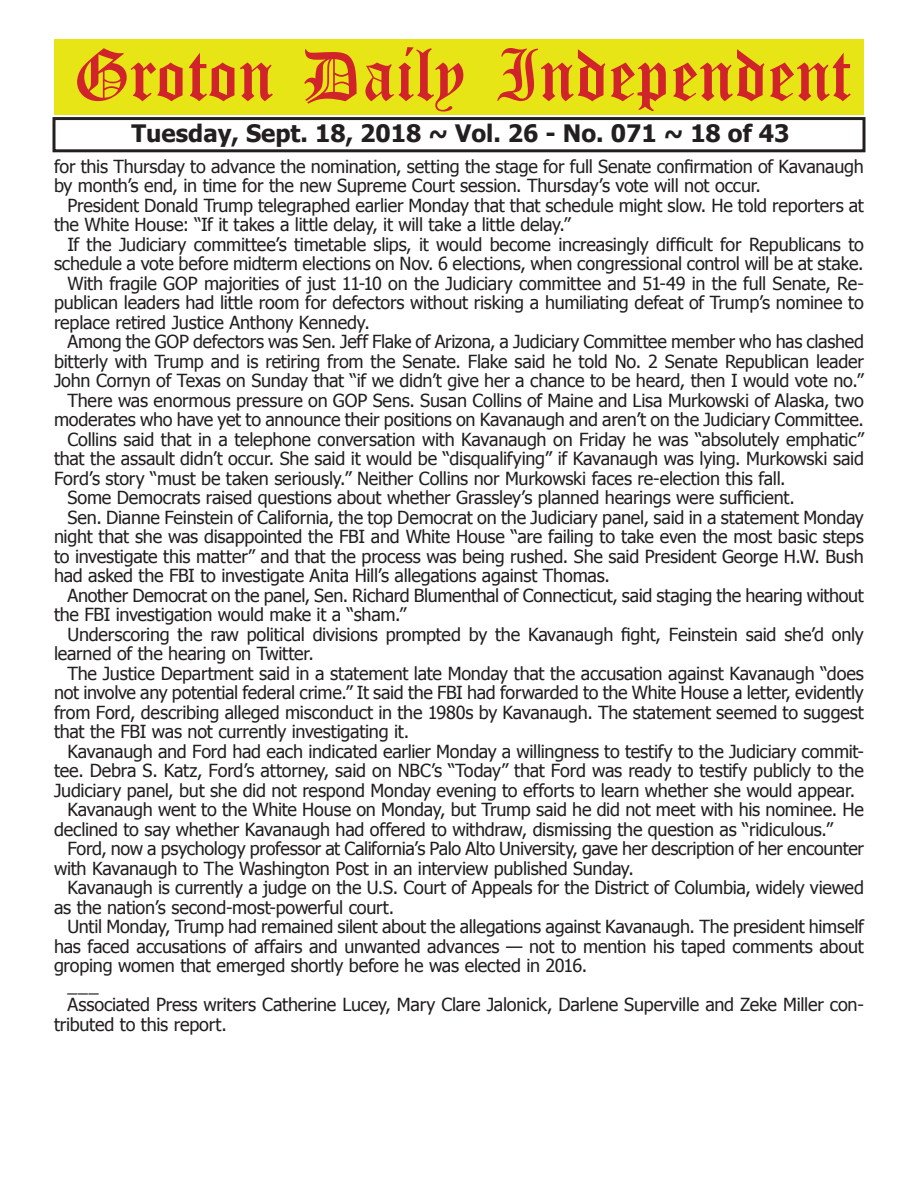
<style>
.page{position:relative;width:918px;height:1188px;background:#fff}
.page>*{position:absolute;margin:0;border:0;box-sizing:border-box;transform-origin:0 0}
.t1{font:54px "Old English Five";color:#d1232a}
.t2{font:700 24px "Tahoma";color:#231f20}
.t3{font:18px/19.5px "Tahoma";letter-spacing:-.015em;color:#231f20}
</style>
<div class="page">
<div style="left:52px;top:117px;width:814px;height:35px;border:3px solid #231f20"></div>
<div style="left:54px;top:40px;width:810px;height:75px;background:#e7e515"></div>
<h1 class="t1" style="left:73px;top:50px;width:779px">Groton Daily Independent</h1>
<h2 class="t2" style="left:132px;top:116px;width:659px">Tuesday, Sept. 18, 2018 ~ Vol. 26 - No. 071 ~ 18 of 43</h2>
<p class="t3" style="left:54px;top:156px;width:811px">for this Thursday to advance the nomination, setting the stage for full Senate confirmation of Kavanaugh by month’s end, in time for the new Supreme Court session. Thursday’s vote will not occur.</p>
<p class="t3" style="left:54px;top:195px;width:811px;text-indent:14px">President Donald Trump telegraphed earlier Monday that that schedule might slow. He told reporters at the White House: “If it takes a little delay, it will take a little delay.”</p>
<p class="t3" style="left:68px;top:234px;width:798px">If the Judiciary committee’s timetable slips, it would become increasingly difficult for Republicans to</p>
<p class="t3" style="left:54px;top:253px;width:811px">schedule a vote before midterm elections on Nov. 6 elections, when congressional control will be at stake.</p>
<p class="t3" style="left:68px;top:273px;width:798px">With fragile GOP majorities of just 11-10 on the Judiciary committee and 51-49 in the full Senate, Re-</p>
<p class="t3" style="left:54px;top:292px;width:811px">publican leaders had little room for defectors without risking a humiliating defeat of Trump’s nominee to</p>
<p class="t3" style="left:54px;top:312px;width:317px">replace retired Justice Anthony Kennedy.</p>
<p class="t3" style="left:68px;top:331px;width:798px">Among the GOP defectors was Sen. Jeff Flake of Arizona, a Judiciary Committee member who has clashed</p>
<p class="t3" style="left:54px;top:351px;width:811px">bitterly with Trump and is retiring from the Senate. Flake said he told No. 2 Senate Republican leader</p>
<p class="t3" style="left:54px;top:370px;width:811px">John Cornyn of Texas on Sunday that “if we didn’t give her a chance to be heard, then I would vote no.”</p>
<p class="t3" style="left:68px;top:390px;width:798px">There was enormous pressure on GOP Sens. Susan Collins of Maine and Lisa Murkowski of Alaska, two</p>
<p class="t3" style="left:54px;top:409px;width:812px">moderates who have yet to announce their positions on Kavanaugh and aren’t on the Judiciary Committee.</p>
<p class="t3" style="left:68px;top:429px;width:798px">Collins said that in a telephone conversation with Kavanaugh on Friday he was “absolutely emphatic”</p>
<p class="t3" style="left:54px;top:448px;width:811px">that the assault didn’t occur. She said it would be “disqualifying” if Kavanaugh was lying. Murkowski said</p>
<p class="t3" style="left:54px;top:468px;width:733px">Ford’s story “must be taken seriously.” Neither Collins nor Murkowski faces re-election this fall.</p>
<p class="t3" style="left:68px;top:487px;width:729px">Some Democrats raised questions about whether Grassley’s planned hearings were sufficient.</p>
<p class="t3" style="left:68px;top:507px;width:798px">Sen. Dianne Feinstein of California, the top Democrat on the Judiciary panel, said in a statement Monday</p>
<p class="t3" style="left:54px;top:526px;width:811px">night that she was disappointed the FBI and White House “are failing to take even the most basic steps</p>
<p class="t3" style="left:54px;top:546px;width:811px">to investigate this matter” and that the process was being rushed. She said President George H.W. Bush</p>
<p class="t3" style="left:54px;top:565px;width:557px">had asked the FBI to investigate Anita Hill’s allegations against Thomas.</p>
<p class="t3" style="left:68px;top:585px;width:798px">Another Democrat on the panel, Sen. Richard Blumenthal of Connecticut, said staging the hearing without</p>
<p class="t3" style="left:54px;top:604px;width:354px">the FBI investigation would make it a “sham.”</p>
<p class="t3" style="left:68px;top:624px;width:798px">Underscoring the raw political divisions prompted by the Kavanaugh fight, Feinstein said she’d only</p>
<p class="t3" style="left:54px;top:643px;width:261px">learned of the hearing on Twitter.</p>
<p class="t3" style="left:68px;top:663px;width:798px">The Justice Department said in a statement late Monday that the accusation against Kavanaugh “does</p>
<p class="t3" style="left:54px;top:682px;width:811px">not involve any potential federal crime.” It said the FBI had forwarded to the White House a letter, evidently</p>
<p class="t3" style="left:54px;top:702px;width:811px">from Ford, describing alleged misconduct in the 1980s by Kavanaugh. The statement seemed to suggest</p>
<p class="t3" style="left:54px;top:721px;width:357px">that the FBI was not currently investigating it.</p>
<p class="t3" style="left:68px;top:741px;width:798px">Kavanaugh and Ford had each indicated earlier Monday a willingness to testify to the Judiciary commit-</p>
<p class="t3" style="left:54px;top:760px;width:811px">tee. Debra S. Katz, Ford’s attorney, said on NBC’s “Today” that Ford was ready to testify publicly to the</p>
<p class="t3" style="left:54px;top:780px;width:803px">Judiciary panel, but she did not respond Monday evening to efforts to learn whether she would appear.</p>
<p class="t3" style="left:68px;top:799px;width:798px">Kavanaugh went to the White House on Monday, but Trump said he did not meet with his nominee. He</p>
<p class="t3" style="left:54px;top:819px;width:780px">declined to say whether Kavanaugh had offered to withdraw, dismissing the question as “ridiculous.”</p>
<p class="t3" style="left:68px;top:838px;width:798px">Ford, now a psychology professor at California’s Palo Alto University, gave her description of her encounter</p>
<p class="t3" style="left:54px;top:858px;width:581px">with Kavanaugh to The Washington Post in an interview published Sunday.</p>
<p class="t3" style="left:68px;top:877px;width:798px">Kavanaugh is currently a judge on the U.S. Court of Appeals for the District of Columbia, widely viewed</p>
<p class="t3" style="left:54px;top:897px;width:342px">as the nation’s second-most-powerful court.</p>
<p class="t3" style="left:68px;top:916px;width:798px">Until Monday, Trump had remained silent about the allegations against Kavanaugh. The president himself</p>
<p class="t3" style="left:54px;top:936px;width:811px">has faced accusations of affairs and unwanted advances — not to mention his taped comments about</p>
<p class="t3" style="left:54px;top:955px;width:535px">groping women that emerged shortly before he was elected in 2016.</p>
<p class="t3" style="left:68px;top:975px;width:33px">___</p>
<p class="t3" style="left:68px;top:994px;width:798px">Associated Press writers Catherine Lucey, Mary Clare Jalonick, Darlene Superville and Zeke Miller con-</p>
<p class="t3" style="left:54px;top:1014px;width:174px">tributed to this report.</p>
</div>
